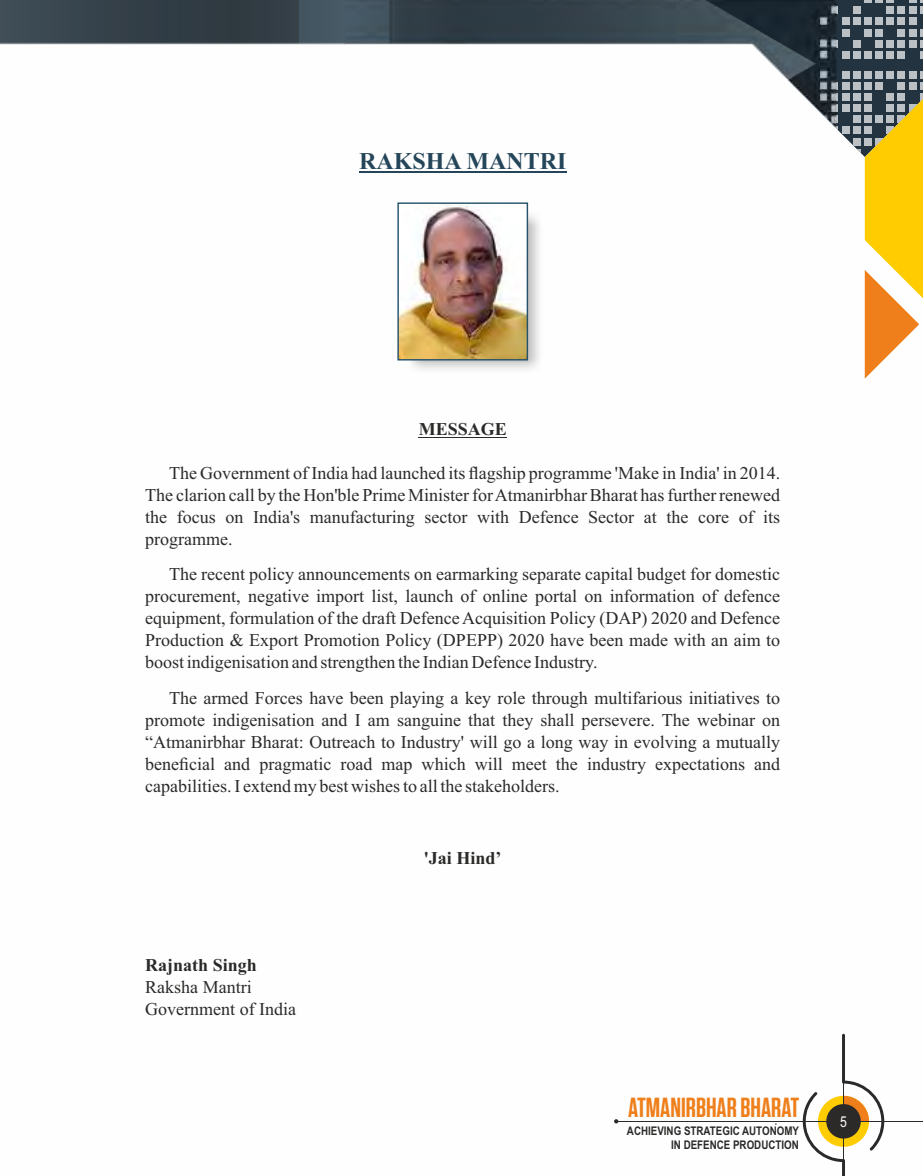
<style>
.page{position:relative;width:923px;height:1176px;background:#fff}
.page>*{position:absolute;margin:0;border:0;box-sizing:border-box;transform-origin:0 0}
.t1{font:600 27.6px "Tungsten";color:#ef7f1a}
.t2{font:700 24px "Times New Roman";color:#25465a}
.t3{font:18px/21.9px "Times New Roman";color:#2b2a29;text-align:justify}
.t4{font:700 18px "Times New Roman";color:#2b2a29}
.t5{font:15px "Arial Narrow";color:#fefefe}
.t6{font:700 11.85px/13.6px "Arial Narrow";color:#2b2a29;text-align:right}
</style>
<div class="page">
<hr style="left:616px;top:1121px;width:306px;height:1px;background:#2b2a29">
<svg style="left:614px;top:1119px;width:4px;height:4px"></svg>
<svg style="left:802px;top:1034px;width:82px;height:142px"></svg>
<div style="left:826px;top:1104px;width:34px;height:34px;background:#2b2a29;border-radius:50%"></div>
<hr style="left:359px;top:172px;width:207px;height:1px;background:#25465a">
<hr style="left:418px;top:437px;width:88px;height:1px;background:#2b2a29">
<img style="left:398px;top:203px;width:142px;height:167px">
<img style="left:399px;top:204px;width:127px;height:154px">
<div style="left:397px;top:202px;width:131px;height:158px;border:1px solid #26526c"></div>
<svg style="left:836px;top:0;width:86px;height:156px;background:#3a4954"></svg>
<svg style="left:919px;top:29px;width:3px;height:30px"></svg>
<div style="left:908px;top:40px;width:8px;height:8px;background:#bbc1c4"></div>
<div style="left:908px;top:29px;width:8px;height:7px;background:#bbc1c4"></div>
<div style="left:908px;top:18px;width:8px;height:7px;background:#bbc1c4"></div>
<div style="left:897px;top:51px;width:8px;height:8px;background:#bbc1c4"></div>
<div style="left:897px;top:40px;width:8px;height:8px;background:#bbc1c4"></div>
<div style="left:897px;top:29px;width:8px;height:7px;background:#bbc1c4"></div>
<div style="left:897px;top:18px;width:8px;height:7px;background:#bbc1c4"></div>
<div style="left:886px;top:51px;width:7px;height:8px;background:#bbc1c4"></div>
<div style="left:886px;top:40px;width:7px;height:8px;background:#bbc1c4"></div>
<div style="left:886px;top:18px;width:7px;height:7px;background:#bbc1c4"></div>
<div style="left:875px;top:51px;width:7px;height:8px;background:#bbc1c4"></div>
<div style="left:875px;top:40px;width:7px;height:8px;background:#bbc1c4"></div>
<div style="left:875px;top:29px;width:7px;height:7px;background:#bbc1c4"></div>
<div style="left:875px;top:18px;width:7px;height:7px;background:#bbc1c4"></div>
<div style="left:863px;top:51px;width:8px;height:8px;background:#bbc1c4"></div>
<div style="left:863px;top:29px;width:8px;height:7px;background:#bbc1c4"></div>
<div style="left:863px;top:18px;width:8px;height:7px;background:#bbc1c4"></div>
<svg style="left:863px;top:0;width:59px;height:14px"></svg>
<div style="left:852px;top:51px;width:8px;height:8px;background:#bbc1c4"></div>
<div style="left:852px;top:40px;width:8px;height:8px;background:#bbc1c4"></div>
<div style="left:852px;top:18px;width:8px;height:7px;background:#bbc1c4"></div>
<div style="left:852px;top:6px;width:8px;height:8px;background:#bbc1c4"></div>
<div style="left:841px;top:51px;width:8px;height:8px;background:#bbc1c4"></div>
<div style="left:841px;top:29px;width:8px;height:7px;background:#bbc1c4"></div>
<div style="left:841px;top:18px;width:8px;height:7px;background:#bbc1c4"></div>
<div style="left:830px;top:40px;width:8px;height:8px;background:#fefefe;opacity:.7"></div>
<div style="left:830px;top:6px;width:8px;height:8px;background:#b4bdc3"></div>
<div style="left:830px;top:82px;width:8px;height:8px;background:#b3bbc0"></div>
<div style="left:830px;top:93px;width:8px;height:8px;background:#b9c0c4"></div>
<div style="left:830px;top:104px;width:8px;height:8px;background:#b4bbbf"></div>
<div style="left:830px;top:115px;width:8px;height:8px;background:#fefefe;opacity:.7"></div>
<div style="left:830px;top:127px;width:8px;height:7px;background:#fefefe"></div>
<div style="left:830px;top:138px;width:8px;height:7px;background:#fefefe"></div>
<div style="left:830px;top:149px;width:8px;height:8px;background:#fefefe"></div>
<div style="left:841px;top:71px;width:8px;height:7px;background:#bbc1c4"></div>
<div style="left:841px;top:82px;width:8px;height:8px;background:#bbc1c4"></div>
<div style="left:841px;top:93px;width:8px;height:8px;background:#bbc1c4"></div>
<div style="left:841px;top:104px;width:8px;height:8px;background:#bbc1c4"></div>
<div style="left:841px;top:127px;width:8px;height:7px;background:#bbc1c4"></div>
<div style="left:852px;top:71px;width:8px;height:7px;background:#bbc1c4"></div>
<div style="left:852px;top:82px;width:8px;height:8px;background:#bbc1c4"></div>
<div style="left:852px;top:93px;width:8px;height:8px;background:#bbc1c4"></div>
<div style="left:852px;top:104px;width:8px;height:8px;background:#bbc1c4"></div>
<div style="left:852px;top:115px;width:8px;height:8px;background:#bbc1c4"></div>
<div style="left:852px;top:127px;width:8px;height:7px;background:#bbc1c4"></div>
<div style="left:852px;top:138px;width:8px;height:7px;background:#bbc1c4"></div>
<div style="left:852px;top:149px;width:8px;height:8px;background:#fefefe"></div>
<div style="left:863px;top:71px;width:8px;height:7px;background:#233440"></div>
<div style="left:863px;top:82px;width:8px;height:8px;background:#233440"></div>
<div style="left:863px;top:93px;width:8px;height:8px;background:#233440"></div>
<div style="left:863px;top:104px;width:8px;height:8px;background:#233440"></div>
<div style="left:863px;top:115px;width:8px;height:8px;background:#233440"></div>
<div style="left:863px;top:127px;width:8px;height:7px;background:#233440"></div>
<div style="left:863px;top:138px;width:8px;height:7px;background:#233440"></div>
<img style="left:344px;top:0;width:492px;height:128px">
<img style="left:389px;top:0;width:427px;height:128px">
<div style="left:299px;top:0;width:45px;height:44px;background:#455762"></div>
<img style="left:0;top:0;width:299px;height:44px">
<svg style="left:864px;top:71px;width:58px;height:308px"></svg>
<h2 class="t2" style="left:359px;top:153px;width:209px">RAKSHA MANTRI</h2>
<p class="t4" style="left:418px;top:423px;width:90px">MESSAGE</p>
<p class="t3" style="left:145px;top:463px;width:636px;text-indent:24px">The Government of India had launched its flagship programme 'Make in India' in 2014.<br>The clarion call by the Hon'ble Prime Minister for Atmanirbhar Bharat has further renewed the focus on India's manufacturing sector with Defence Sector at the core of its programme.</p>
<p class="t3" style="left:145px;top:565px;width:636px;text-indent:24px">The recent policy announcements on earmarking separate capital budget for domestic procurement, negative import list, launch of online portal on information of defence equipment, formulation of the draft Defence Acquisition Policy (DAP) 2020 and Defence Production &amp; Export Promotion Policy (DPEPP) 2020 have been made with an aim to boost indigenisation and strengthen the Indian Defence Industry.</p>
<p class="t3" style="left:145px;top:689px;width:636px;text-indent:24px">The armed Forces have been playing a key role through multifarious initiatives to promote indigenisation and I am sanguine that they shall persevere. The webinar on “Atmanirbhar Bharat: Outreach to Industry' will go a long way in evolving a mutually beneficial and pragmatic road map which will meet the industry expectations and capabilities. I extend my best wishes to all the stakeholders.</p>
<p class="t4" style="left:145px;top:959px;width:113px">Rajnath Singh</p>
<p class="t3" style="left:145px;top:978px;width:152px">Raksha Mantri<br>Government of India</p>
<p class="t4" style="left:424px;top:851px;width:79px">'Jai Hind’</p>
<h1 class="t1" style="left:628px;top:1094px;width:173px">ATMANIRBHAR BHARAT</h1>
<p class="t6" style="left:627px;top:1125px;width:173px">ACHIEVING STRATEGIC AUTONOMY<br>IN DEFENCE PRODUCTION</p>
<p class="t5" style="left:840px;top:1116px;width:8px">5</p>
</div>
